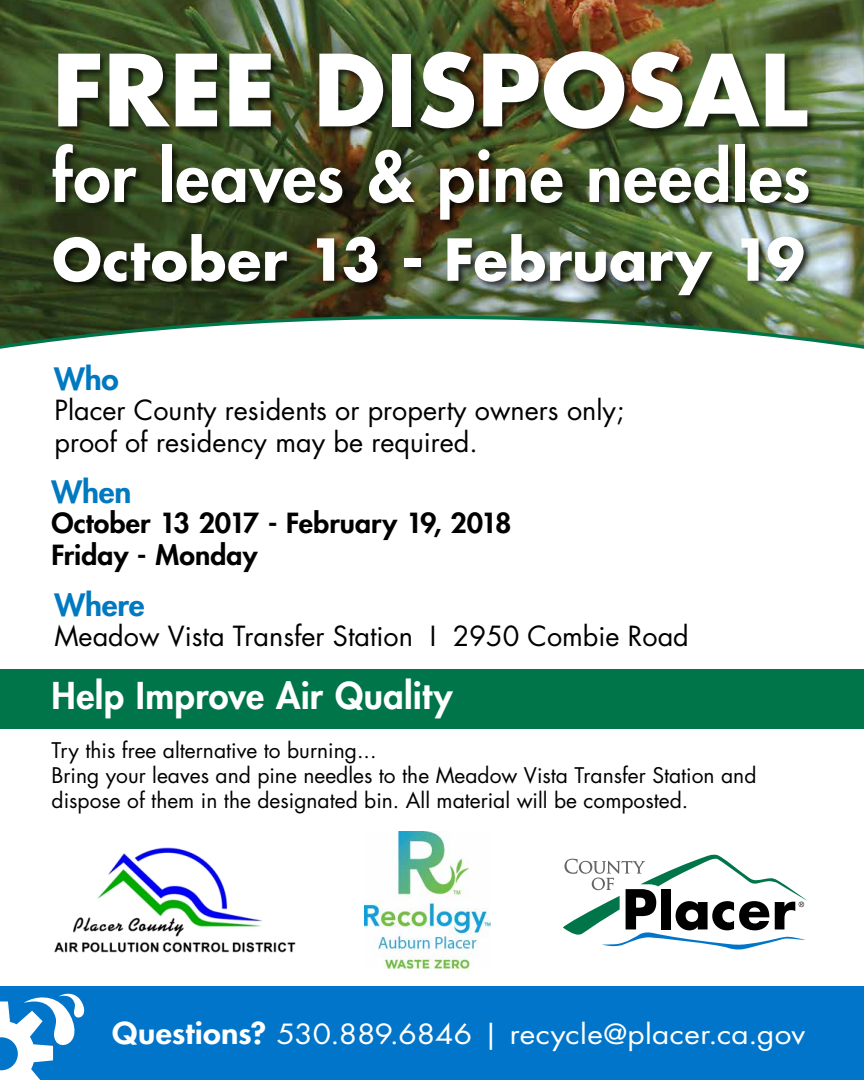
<style>
.page{position:relative;width:864px;height:1080px;background:#fff}
.page>*{position:absolute;margin:0;border:0;box-sizing:border-box;transform-origin:0 0}
.t1{font:700 96.45px "Futura Std";color:#fff}
.t2{font:800 67.5px "Futura Std";letter-spacing:.01em;color:#fff}
.t3{font:700 56.25px "Futura Std";letter-spacing:.005em;color:#fff}
.t4{font:800 36px "Futura Std";letter-spacing:.01em;color:#fff}
.t5{font:800 30px "Futura Std";letter-spacing:-.005em;color:#0079c1;scale:1.05 1}
.t6{font:27.15px "Futura Std";letter-spacing:.01em;color:#fff;scale:1.1 1}
.t7{font:27px/32.4px "Futura Std";color:#000}
.t8{font:800 27px/32.4px "Futura Std";letter-spacing:.005em;color:#000;scale:1.05 1}
.t9{font:21px/25.2px "Futura Std";color:#000}
.s1{font-weight:800;font-size:29.4px}
</style>
<div class="page">
<img style="left:0;top:0;width:864px;height:316px">
<svg style="left:0;top:316px;width:864px;height:33px"></svg>
<div style="left:0;top:987px;width:864px;height:93px;background:#0075c9"></div>
<img style="left:54px;top:847px;width:242px;height:106px">
<svg style="left:563px;top:854px;width:244px;height:95px"></svg>
<img style="left:364px;top:832px;width:127px;height:136px">
<div style="left:0;top:669px;width:864px;height:60px;background:#007549"></div>
<div style="left:51px;top:50px;width:766px;height:254px;background:#000;opacity:.75"></div>
<svg style="left:0;top:994px;width:84px;height:86px"></svg>
<h1 class="t1" style="left:52px;top:26px;width:757px">FREE DISPOSAL</h1>
<h2 class="t2" style="left:52px;top:134px;width:760px">for leaves &amp; pine needles</h2>
<h3 class="t3" style="left:52px;top:222px;width:754px">October 13 - February 19</h3>
<h3 class="t5" style="left:54px;top:360px;width:63px">Who</h3>
<p class="t7" style="left:54px;top:394px;width:571px">Placer County residents or property owners only; proof of residency may be required.</p>
<h3 class="t5" style="left:51px;top:473px;width:78px">When</h3>
<p class="t8" style="left:51px;top:507px;width:440px">October 13 2017 - February 19, 2018<br>Friday - Monday</p>
<h3 class="t5" style="left:54px;top:586px;width:87px">Where</h3>
<p class="t7" style="left:54px;top:620px;width:636px">Meadow Vista Transfer Station I 2950 Combie Road</p>
<h3 class="t4" style="left:51px;top:672px;width:403px">Help Improve Air Quality</h3>
<p class="t9" style="left:52px;top:738px;width:706px">Try this free alternative to burning...<br>Bring your leaves and pine needles to the Meadow Vista Transfer Station and dispose of them in the designated bin. All material will be composted.</p>
<p class="t6" style="left:112px;top:1017px;width:632px"><span class="s1">Questions?</span> 530.889.6846 | recycle@placer.ca.gov</p>
</div>
